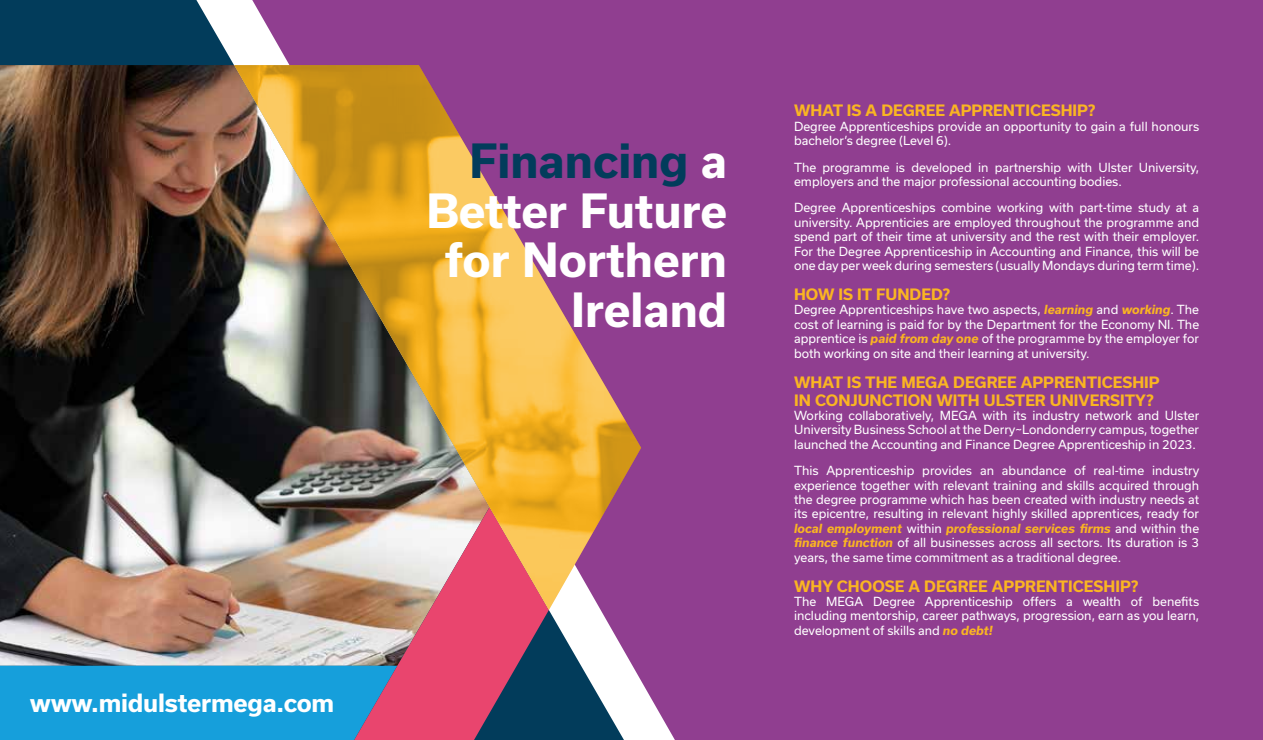
<style>
.page{position:relative;width:1263px;height:740px;background:#fff}
.page>*{position:absolute;margin:0;border:0;box-sizing:border-box;transform-origin:0 0}
.t1{font:700 45px/49.5px "Usual";color:#fff;text-align:right}
.t2{font:700 24px "Usual";letter-spacing:-.01em;color:#fff}
.t3{font:700 15px/18px "Usual";color:#fab522}
.t4{font:12px/14.4px "Usual";color:#fff;text-align:justify}
.s1{color:#023c5b}
.s2{font-weight:700;font-style:italic;color:#fab522}
</style>
<div class="page">
<div style="left:624px;top:0;width:639px;height:740px;background:#903e90"></div>
<svg style="left:0;top:0;width:624px;height:740px;fill:#903e90"></svg>
<img style="left:0;top:65px;width:354px;height:601px">
<div style="left:0;top:666px;width:354px;height:74px;background:#169fdb"></div>
<svg style="left:354px;top:610px;width:195px;height:130px;background:#a95677"></svg>
<img style="left:234px;top:65px;width:407px;height:545px">
<h2 class="t2" style="left:30px;top:689px;width:306px">www.midulstermega.com</h2>
<h1 class="t1" style="left:426px;top:137px;width:302px"><span class="s1">Financing</span> a<br>Better Future for Northern<br>Ireland</h1>
<p class="t3" style="left:794px;top:102px;width:303px">WHAT IS A DEGREE APPRENTICESHIP?</p>
<p class="t4" style="left:794px;top:119px;width:407px">Degree Apprenticeships provide an opportunity to gain a full honours bachelor’s degree (Level 6).</p>
<p class="t4" style="left:794px;top:160px;width:407px">The programme is developed in partnership with Ulster University, employers and the major professional accounting bodies.</p>
<p class="t4" style="left:794px;top:201px;width:407px">Degree Apprenticeships combine working with part-time study at a university. Apprenticies are employed throughout the programme and spend part of their time at university and the rest with their employer.<br>For the Degree Apprenticeship in Accounting and Finance, this will be one day per week during semesters (usually Mondays during term time).</p>
<p class="t3" style="left:794px;top:285px;width:158px">HOW IS IT FUNDED?</p>
<p class="t4" style="left:794px;top:303px;width:407px">Degree Apprenticeships have two aspects, <span class="s2">learning</span> and <span class="s2">working</span>. The cost of learning is paid for by the Department for the Economy NI. The apprentice is <span class="s2">paid from day one</span> of the programme by the employer for both working on site and their learning at university.</p>
<p class="t3" style="left:794px;top:373px;width:367px">WHAT IS THE MEGA DEGREE APPRENTICESHIP<br>IN CONJUNCTION WITH ULSTER UNIVERSITY?</p>
<p class="t4" style="left:794px;top:408px;width:407px">Working collaboratively, MEGA with its industry network and Ulster University Business School at the Derry~Londonderry campus, together launched the Accounting and Finance Degree Apprenticeship in 2023.</p>
<p class="t4" style="left:794px;top:463px;width:407px">This Apprenticeship provides an abundance of real-time industry experience together with relevant training and skills acquired through the degree programme which has been created with industry needs at its epicentre, resulting in relevant highly skilled apprentices, ready for <span class="s2">local employment</span> within <span class="s2">professional services firms</span> and within the <span class="s2">finance function</span> of all businesses across all sectors. Its duration is 3 years, the same time commitment as a traditional degree.</p>
<p class="t3" style="left:794px;top:577px;width:346px">WHY CHOOSE A DEGREE APPRENTICESHIP?</p>
<p class="t4" style="left:794px;top:594px;width:407px">The MEGA Degree Apprenticeship offers a wealth of benefits including mentorship, career pathways, progression, earn as you learn, development of skills and <span class="s2">no debt!</span></p>
</div>
